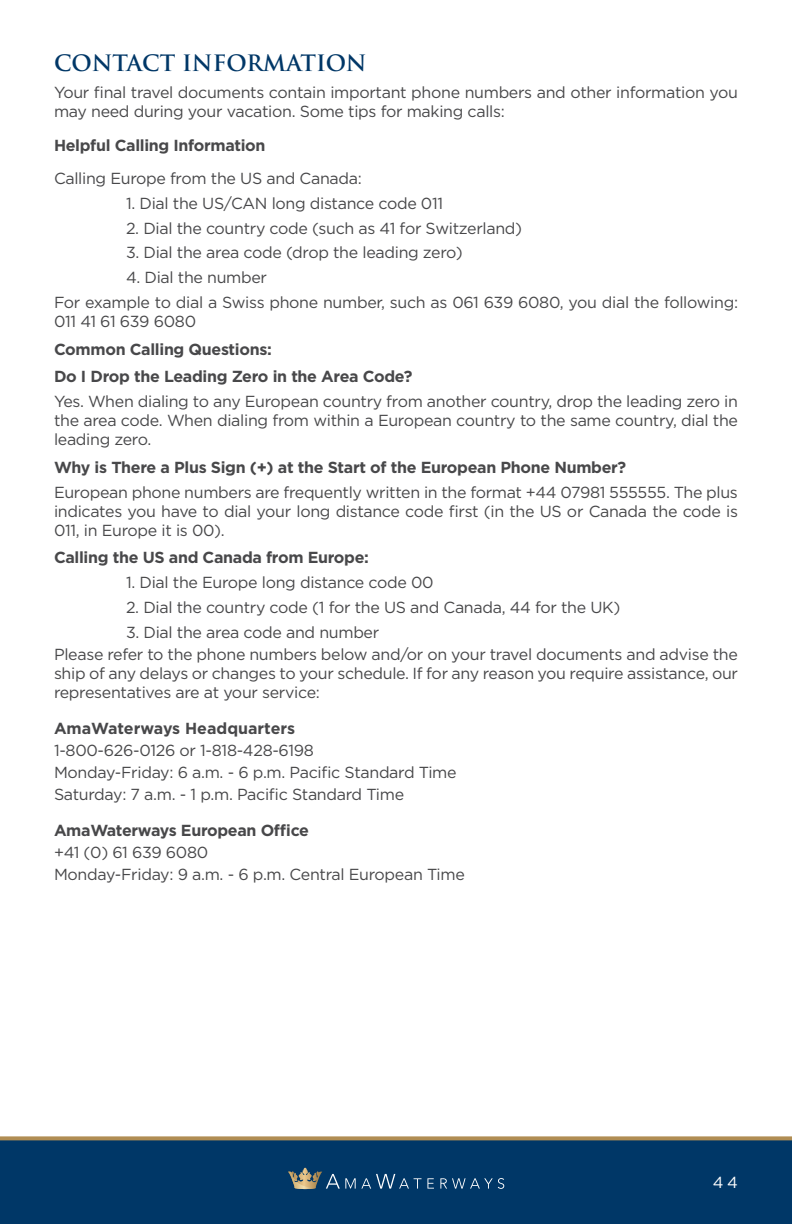
<style>
.page{position:relative;width:792px;height:1224px;background:#fff}
.page>*{position:absolute;margin:0;border:0;box-sizing:border-box;transform-origin:0 0}
.t1{font:700 22px "Trajan Pro";color:#003767}
.t2{font:16px/19px "Gotham";letter-spacing:-.02em;color:#48484a}
.t3{font:700 16px/27.8px "Gotham";letter-spacing:-.02em;color:#48484a}
.t4{font:700 16px "Gotham";color:#48484a}
.t5{font:16px "Gotham";color:#fff}
</style>
<div class="page">
<div style="left:0;top:1138px;width:792px;height:86px;background:#003767"></div>
<svg style="left:440px;top:1178px;width:64px;height:11px"></svg>
<svg style="left:288px;top:1168px;width:146px;height:21px"></svg>
<svg style="left:0;top:1136px;width:792px;height:4px;background:#b79864"></svg>
<h1 class="t1" style="left:54px;top:49px;width:314px">CONTACT INFORMATION</h1>
<p class="t2" style="left:54px;top:83px;width:686px">Your final travel documents contain important phone numbers and other information you may need during your vacation. Some tips for making calls:</p>
<p class="t3" style="left:54px;top:131px;width:213px">Helpful Calling Information</p>
<p class="t2" style="left:54px;top:169px;width:309px">Calling Europe from the US and Canada:</p>
<p class="t2" style="left:126px;top:193px;width:319px">1. Dial the US/CAN long distance code 011</p>
<p class="t2" style="left:126px;top:218px;width:398px">2. Dial the country code (such as 41 for Switzerland)</p>
<p class="t2" style="left:126px;top:243px;width:338px">3. Dial the area code (drop the leading zero)</p>
<p class="t2" style="left:54px;top:265px;width:686px;line-height:24.8px;text-indent:72px">4. Dial the number<br>For example to dial a Swiss phone number, such as 061 639 6080, you dial the following:</p>
<p class="t2" style="left:54px;top:311px;width:144px">011 41 61 639 6080</p>
<p class="t3" style="left:54px;top:335px;width:360px">Common Calling Questions:<br>Do I Drop the Leading Zero in the Area Code?</p>
<p class="t2" style="left:54px;top:392px;width:686px;text-align:justify">Yes. When dialing to any European country from another country, drop the leading zero in the area code. When dialing from within a European country to the same country, dial the leading zero.</p>
<p class="t3" style="left:54px;top:453px;width:574px">Why is There a Plus Sign (+) at the Start of the European Phone Number?</p>
<p class="t2" style="left:54px;top:482px;width:686px;text-align:justify">European phone numbers are frequently written in the format +44 07981 555555. The plus indicates you have to dial your long distance code first (in the US or Canada the code is 011, in Europe it is 00).</p>
<p class="t3" style="left:54px;top:544px;width:316px">Calling the US and Canada from Europe:</p>
<p class="t2" style="left:126px;top:573px;width:309px">1. Dial the Europe long distance code 00</p>
<p class="t2" style="left:126px;top:597px;width:496px">2. Dial the country code (1 for the US and Canada, 44 for the UK)</p>
<p class="t2" style="left:54px;top:621px;width:686px;line-height:21.8px;text-indent:72px">3. Dial the area code and number<br>Please refer to the phone numbers below and/or on your travel documents and advise the</p>
<p class="t2" style="left:54px;top:663px;width:686px">ship of any delays or changes to your schedule. If for any reason you require assistance, our representatives are at your service:</p>
<p class="t4" style="left:54px;top:718px;width:243px">AmaWaterways Headquarters</p>
<p class="t2" style="left:54px;top:739px;width:404px;line-height:22px">1-800-626-0126 or 1-818-428-6198<br>Monday-Friday: 6 a.m. - 6 p.m. Pacific Standard Time<br>Saturday: 7 a.m. - 1 p.m. Pacific Standard Time</p>
<p class="t3" style="left:54px;top:817px;width:257px">AmaWaterways European Office</p>
<p class="t2" style="left:54px;top:841px;width:412px;line-height:22px">+41 (0) 61 639 6080<br>Monday-Friday: 9 a.m. - 6 p.m. Central European Time</p>
<p class="t5" style="left:713px;top:1172px;width:27px">44</p>
</div>
